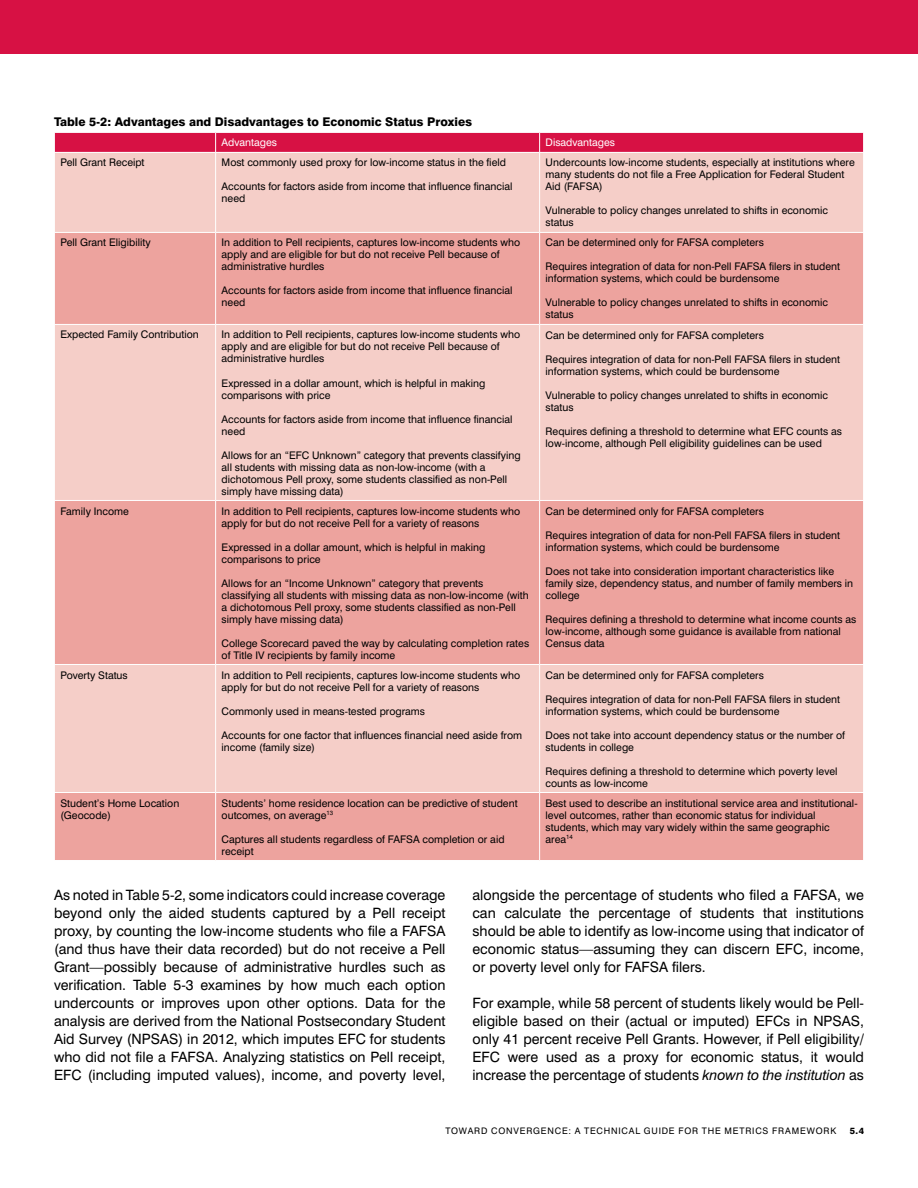
<style>
.page{position:relative;width:918px;height:1188px;background:#fff}
.page>*{position:absolute;margin:0;border:0;box-sizing:border-box;transform-origin:0 0}
.t1{font:14.25px/18px "Swiss 721 BT";color:#000;text-align:justify}
.t2{font:800 12px "Swiss 721 BT";color:#000}
.t3{font:10.5px/12px "Swiss 721 BT";color:#000}
.t4{font:10.5px "Swiss 721 BT";color:#fff}
.t5{font:9px "Swiss 721 BT";letter-spacing:.095em;color:#000}
.t6{font:800 9px "Swiss 721 BT";color:#000}
.s1{font-style:italic}
</style>
<div class="page">
<div style="left:0;top:0;width:918px;height:54px;background:#d71144"></div>
<div style="left:55px;top:153px;width:808px;height:79px;background:#f5cec8"></div>
<svg style="left:55px;top:233px;width:808px;height:627px;background:#f0b7b2"></svg>
<svg style="left:54px;top:132px;width:810px;height:20px;background:#d91d4e"></svg>
<hr style="left:215px;top:153px;width:1px;height:79px;background:#fff">
<hr style="left:539px;top:153px;width:1px;height:79px;background:#fff">
<hr style="left:215px;top:233px;width:1px;height:91px;background:#fff">
<hr style="left:539px;top:233px;width:1px;height:91px;background:#fff">
<hr style="left:54px;top:324px;width:162px;height:1px;background:#fff">
<hr style="left:216px;top:324px;width:324px;height:1px;background:#fff">
<hr style="left:215px;top:325px;width:1px;height:175px;background:#fff">
<hr style="left:540px;top:324px;width:324px;height:1px;background:#fff">
<hr style="left:539px;top:325px;width:1px;height:175px;background:#fff">
<hr style="left:54px;top:500px;width:162px;height:1px;background:#fff">
<hr style="left:216px;top:500px;width:324px;height:1px;background:#fff">
<hr style="left:215px;top:501px;width:1px;height:163px;background:#fff">
<hr style="left:540px;top:500px;width:324px;height:1px;background:#fff">
<hr style="left:539px;top:501px;width:1px;height:163px;background:#fff">
<hr style="left:54px;top:664px;width:162px;height:1px;background:#fff">
<hr style="left:216px;top:664px;width:324px;height:1px;background:#fff">
<hr style="left:215px;top:665px;width:1px;height:127px;background:#fff">
<hr style="left:540px;top:664px;width:324px;height:1px;background:#fff">
<hr style="left:539px;top:665px;width:1px;height:127px;background:#fff">
<hr style="left:54px;top:792px;width:162px;height:1px;background:#fff">
<hr style="left:216px;top:792px;width:324px;height:1px;background:#fff">
<hr style="left:215px;top:793px;width:1px;height:67px;background:#fff">
<hr style="left:540px;top:792px;width:324px;height:1px;background:#fff">
<hr style="left:539px;top:793px;width:1px;height:67px;background:#fff">
<p class="t2" style="left:54px;top:114px;width:420px">Table 5-2: Advantages and Disadvantages to Economic Status Proxies</p>
<p class="t4" style="left:222px;top:136px;width:57px">Advantages</p>
<p class="t4" style="left:546px;top:136px;width:71px">Disadvantages</p>
<p class="t3" style="left:60px;top:157px;width:86px">Pell Grant Receipt</p>
<p class="t3" style="left:222px;top:157px;width:286px">Most commonly used proxy for low-income status in the field</p>
<p class="t3" style="left:222px;top:181px;width:292px">Accounts for factors aside from income that influence financial need</p>
<p class="t3" style="left:546px;top:157px;width:311px">Undercounts low-income students, especially at institutions where many students do not file a Free Application for Federal Student<br>Aid (FAFSA)</p>
<p class="t3" style="left:546px;top:205px;width:284px">Vulnerable to policy changes unrelated to shifts in economic status</p>
<p class="t3" style="left:60px;top:237px;width:92px">Pell Grant Eligibility</p>
<p class="t3" style="left:222px;top:237px;width:300px">In addition to Pell recipients, captures low-income students who apply and are eligible for but do not receive Pell because of administrative hurdles</p>
<p class="t3" style="left:222px;top:285px;width:292px">Accounts for factors aside from income that influence financial need</p>
<p class="t3" style="left:60px;top:329px;width:140px">Expected Family Contribution</p>
<p class="t3" style="left:222px;top:329px;width:300px">In addition to Pell recipients, captures low-income students who apply and are eligible for but do not receive Pell because of administrative hurdles</p>
<p class="t3" style="left:222px;top:377px;width:265px">Expressed in a dollar amount, which is helpful in making comparisons with price</p>
<p class="t3" style="left:222px;top:413px;width:292px">Accounts for factors aside from income that influence financial need</p>
<p class="t3" style="left:222px;top:449px;width:300px">Allows for an “EFC Unknown” category that prevents classifying all students with missing data as non-low-income (with a dichotomous Pell proxy, some students classified as non-Pell simply have missing data)</p>
<p class="t3" style="left:60px;top:505px;width:70px">Family Income</p>
<p class="t3" style="left:222px;top:505px;width:300px">In addition to Pell recipients, captures low-income students who apply for but do not receive Pell for a variety of reasons</p>
<p class="t3" style="left:222px;top:541px;width:265px">Expressed in a dollar amount, which is helpful in making comparisons to price</p>
<p class="t3" style="left:222px;top:577px;width:309px">Allows for an “Income Unknown” category that prevents classifying all students with missing data as non-low-income (with a dichotomous Pell proxy, some students classified as non-Pell simply have missing data)</p>
<p class="t3" style="left:222px;top:637px;width:309px">College Scorecard paved the way by calculating completion rates of Title IV recipients by family income</p>
<p class="t3" style="left:60px;top:669px;width:69px">Poverty Status</p>
<p class="t3" style="left:222px;top:669px;width:300px">In addition to Pell recipients, captures low-income students who apply for but do not receive Pell for a variety of reasons</p>
<p class="t3" style="left:222px;top:705px;width:205px">Commonly used in means-tested programs</p>
<p class="t3" style="left:222px;top:729px;width:302px">Accounts for one factor that influences financial need aside from income (family size)</p>
<p class="t3" style="left:60px;top:797px;width:120px">Student’s Home Location (Geocode)</p>
<p class="t3" style="left:222px;top:797px;width:298px">Students’ home residence location can be predictive of student outcomes, on average<sup>13</sup></p>
<p class="t3" style="left:222px;top:833px;width:284px">Captures all students regardless of FAFSA completion or aid receipt</p>
<p class="t3" style="left:546px;top:237px;width:220px">Can be determined only for FAFSA completers</p>
<p class="t3" style="left:546px;top:261px;width:296px">Requires integration of data for non-Pell FAFSA filers in student information systems, which could be burdensome</p>
<p class="t3" style="left:546px;top:297px;width:284px">Vulnerable to policy changes unrelated to shifts in economic status</p>
<p class="t3" style="left:546px;top:329px;width:220px">Can be determined only for FAFSA completers</p>
<p class="t3" style="left:546px;top:353px;width:296px">Requires integration of data for non-Pell FAFSA filers in student information systems, which could be burdensome</p>
<p class="t3" style="left:546px;top:389px;width:284px">Vulnerable to policy changes unrelated to shifts in economic status</p>
<p class="t3" style="left:546px;top:425px;width:298px">Requires defining a threshold to determine what EFC counts as low-income, although Pell eligibility guidelines can be used</p>
<p class="t3" style="left:546px;top:505px;width:220px">Can be determined only for FAFSA completers</p>
<p class="t3" style="left:546px;top:529px;width:296px">Requires integration of data for non-Pell FAFSA filers in student information systems, which could be burdensome</p>
<p class="t3" style="left:546px;top:565px;width:309px">Does not take into consideration important characteristics like family size, dependency status, and number of family members in college</p>
<p class="t3" style="left:546px;top:613px;width:312px">Requires defining a threshold to determine what income counts as low-income, although some guidance is available from national<br>Census data</p>
<p class="t3" style="left:546px;top:669px;width:220px">Can be determined only for FAFSA completers</p>
<p class="t3" style="left:546px;top:693px;width:296px">Requires integration of data for non-Pell FAFSA filers in student information systems, which could be burdensome</p>
<p class="t3" style="left:546px;top:729px;width:301px">Does not take into account dependency status or the number of students in college</p>
<p class="t3" style="left:546px;top:765px;width:293px">Requires defining a threshold to determine which poverty level counts as low-income</p>
<p class="t3" style="left:546px;top:797px;width:314px">Best used to describe an institutional service area and institutional&shy;level outcomes, rather than economic status for individual students, which may vary widely within the same geographic area<sup>14</sup></p>
<p class="t1" style="left:54px;top:886px;width:393px">As noted in Table 5-2, some indicators could increase coverage beyond only the aided students captured by a Pell receipt proxy, by counting the low-income students who file a FAFSA (and thus have their data recorded) but do not receive a Pell Grant—possibly because of administrative hurdles such as verification. Table 5-3 examines by how much each option undercounts or improves upon other options. Data for the analysis are derived from the National Postsecondary Student Aid Survey (NPSAS) in 2012, which imputes EFC for students who did not file a FAFSA. Analyzing statistics on Pell receipt, EFC (including imputed values), income, and poverty level,</p>
<p class="t1" style="left:472px;top:886px;width:393px">alongside the percentage of students who filed a FAFSA, we can calculate the percentage of students that institutions should be able to identify as low-income using that indicator of economic status—assuming they can discern EFC, income, or poverty level only for FAFSA filers.</p>
<p class="t1" style="left:472px;top:994px;width:393px">For example, while 58 percent of students likely would be Pell&shy;eligible based on their (actual or imputed) EFCs in NPSAS, only 41 percent receive Pell Grants. However, if Pell eligibility/ EFC were used as a proxy for economic status, it would increase the percentage of students <span class="s1">known to the institution</span> as</p>
<p class="t5" style="left:446px;top:1125px;width:392px">TOWARD CONVERGENCE: A TECHNICAL GUIDE FOR THE METRICS FRAMEWORK</p>
<p class="t6" style="left:850px;top:1125px;width:16px">5.4</p>
</div>
